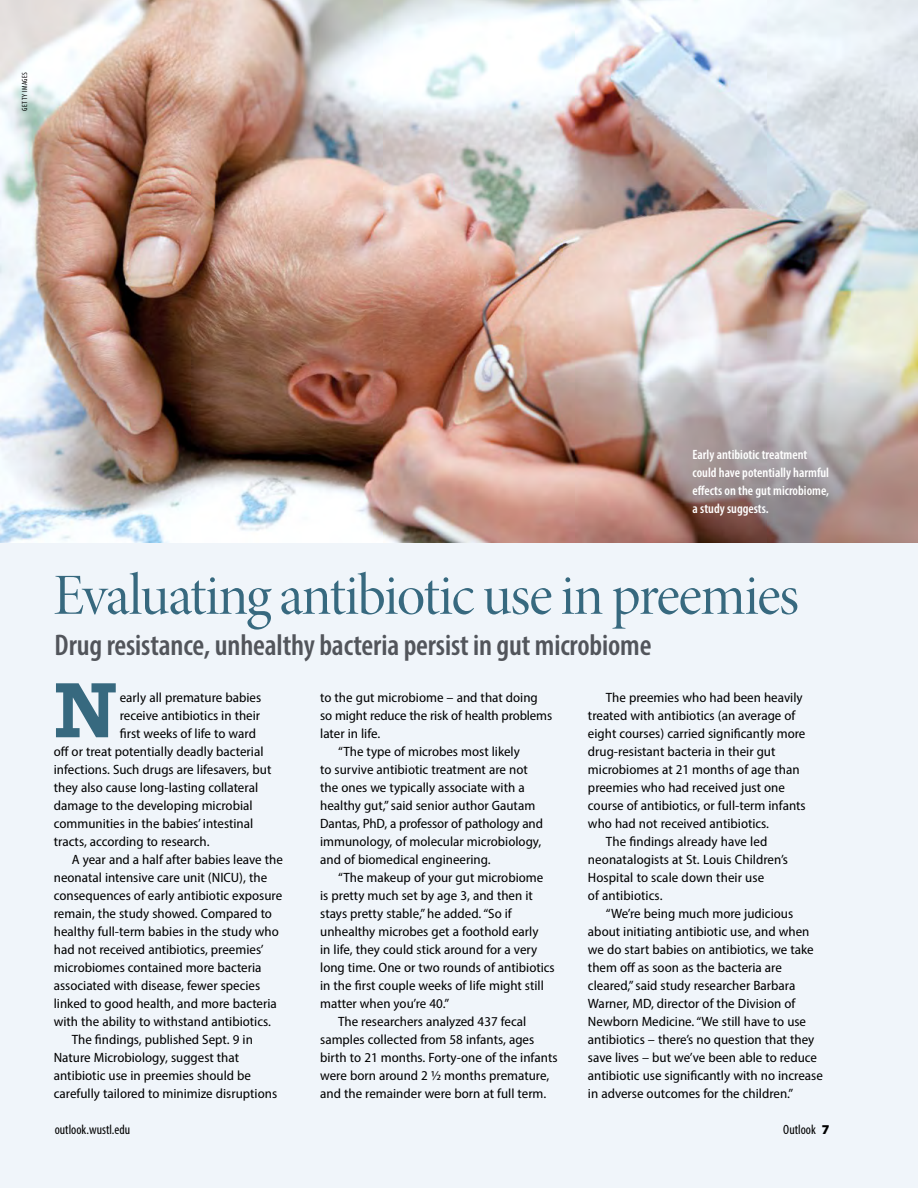
<style>
.page{position:relative;width:918px;height:1188px;background:#fff}
.page>*{position:absolute;margin:0;border:0;box-sizing:border-box;transform-origin:0 0}
.t1{font:700 79.5px "Rockwell Std";color:#37697f}
.t2{font:58.5px "Minion Pro Disp";letter-spacing:-.025em;color:#37697f}
.t3{font:600 condensed 30px "Myriad Pro";letter-spacing:-.005em;color:#52555b}
.t4{font:semi-condensed 13.5px "Myriad Pro";color:#000;scale:1.05 1}
.t5{font:600 condensed 13.5px/18px "Myriad Pro";color:#fff}
.t6{font:condensed 13.5px "Myriad Pro";color:#000}
.t7{font:condensed 7.5px "Myriad Pro";letter-spacing:.06em;color:#000}
.s1{font-weight:900;font-stretch:normal}
</style>
<div class="page">
<div style="left:1px;top:531px;width:917px;height:657px;background:#f0f5fa"></div>
<img style="left:1px;top:0;width:917px;height:542px">
<p class="t7" style="left:20px;top:111px;width:40px;rotate:-90deg">GETTY IMAGES</p>
<p class="t5" style="left:693px;top:446px;width:138px">Early antibiotic treatment could have potentially harmful effects on the gut microbiome, a study suggests.</p>
<h2 class="t2" style="left:53px;top:559px;width:747px">Evaluating antibiotic use in preemies</h2>
<h3 class="t3" style="left:55px;top:627px;width:598px">Drug resistance, unhealthy bacteria persist in gut microbiome</h3>
<h1 class="t1" style="left:54px;top:664px;width:64px">N</h1>
<p class="t4" style="left:120px;top:689px;width:136px">early all premature babies</p>
<p class="t4" style="left:120px;top:707px;width:135px">receive antibiotics in their</p>
<p class="t4" style="left:120px;top:725px;width:131px">first weeks of life to ward</p>
<p class="t4" style="left:54px;top:743px;width:201px">off or treat potentially deadly bacterial</p>
<p class="t4" style="left:54px;top:761px;width:209px">infections. Such drugs are lifesavers, but</p>
<p class="t4" style="left:54px;top:779px;width:196px">they also cause long-lasting collateral</p>
<p class="t4" style="left:54px;top:797px;width:191px">damage to the developing microbial</p>
<p class="t4" style="left:54px;top:815px;width:192px">communities in the babies’ intestinal</p>
<p class="t4" style="left:54px;top:833px;width:150px">tracts, according to research.</p>
<p class="t4" style="left:72px;top:851px;width:203px">A year and a half after babies leave the</p>
<p class="t4" style="left:54px;top:869px;width:205px">neonatal intensive care unit (NICU), the</p>
<p class="t4" style="left:54px;top:887px;width:219px">consequences of early antibiotic exposure</p>
<p class="t4" style="left:54px;top:905px;width:209px">remain, the study showed. Compared to</p>
<p class="t4" style="left:54px;top:923px;width:216px">healthy full-term babies in the study who</p>
<p class="t4" style="left:54px;top:941px;width:201px">had not received antibiotics, preemies’</p>
<p class="t4" style="left:54px;top:959px;width:199px">microbiomes contained more bacteria</p>
<p class="t4" style="left:54px;top:977px;width:198px">associated with disease, fewer species</p>
<p class="t4" style="left:54px;top:995px;width:214px">linked to good health, and more bacteria</p>
<p class="t4" style="left:54px;top:1013px;width:208px">with the ability to withstand antibiotics.</p>
<p class="t4" style="left:72px;top:1031px;width:174px">The findings, published Sept. 9 in</p>
<p class="t4" style="left:54px;top:1049px;width:178px">Nature Microbiology, suggest that</p>
<p class="t4" style="left:54px;top:1067px;width:189px">antibiotic use in preemies should be</p>
<p class="t4" style="left:54px;top:1085px;width:214px">carefully tailored to minimize disruptions</p>
<p class="t4" style="left:320px;top:689px;width:209px">to the gut microbiome – and that doing</p>
<p class="t4" style="left:320px;top:707px;width:222px">so might reduce the risk of health problems</p>
<p class="t4" style="left:320px;top:725px;width:59px">later in life.</p>
<p class="t4" style="left:338px;top:743px;width:175px">“The type of microbes most likely</p>
<p class="t4" style="left:320px;top:761px;width:199px">to survive antibiotic treatment are not</p>
<p class="t4" style="left:320px;top:779px;width:196px">the ones we typically associate with a</p>
<p class="t4" style="left:320px;top:797px;width:206px">healthy gut,” said senior author Gautam</p>
<p class="t4" style="left:320px;top:815px;width:214px">Dantas, PhD, a professor of pathology and</p>
<p class="t4" style="left:320px;top:833px;width:212px">immunology, of molecular microbiology,</p>
<p class="t4" style="left:320px;top:851px;width:164px">and of biomedical engineering.</p>
<p class="t4" style="left:338px;top:869px;width:197px">“The makeup of your gut microbiome</p>
<p class="t4" style="left:320px;top:887px;width:204px">is pretty much set by age 3, and then it</p>
<p class="t4" style="left:320px;top:905px;width:184px">stays pretty stable,” he added. “So if</p>
<p class="t4" style="left:320px;top:923px;width:210px">unhealthy microbes get a foothold early</p>
<p class="t4" style="left:320px;top:941px;width:208px">in life, they could stick around for a very</p>
<p class="t4" style="left:320px;top:959px;width:225px">long time. One or two rounds of antibiotics</p>
<p class="t4" style="left:320px;top:977px;width:215px">in the first couple weeks of life might still</p>
<p class="t4" style="left:320px;top:995px;width:124px">matter when you’re 40.”</p>
<p class="t4" style="left:338px;top:1013px;width:181px">The researchers analyzed 437 fecal</p>
<p class="t4" style="left:320px;top:1031px;width:205px">samples collected from 58 infants, ages</p>
<p class="t4" style="left:320px;top:1049px;width:228px">birth to 21 months. Forty-one of the infants</p>
<p class="t4" style="left:320px;top:1067px;width:220px">were born around 2 ½ months premature,</p>
<p class="t4" style="left:320px;top:1085px;width:217px">and the remainder were born at full term.</p>
<p class="t4" style="left:606px;top:689px;width:189px">The preemies who had been heavily</p>
<p class="t4" style="left:588px;top:707px;width:199px">treated with antibiotics (an average of</p>
<p class="t4" style="left:588px;top:725px;width:209px">eight courses) carried significantly more</p>
<p class="t4" style="left:588px;top:743px;width:180px">drug-resistant bacteria in their gut</p>
<p class="t4" style="left:588px;top:761px;width:203px">microbiomes at 21 months of age than</p>
<p class="t4" style="left:588px;top:779px;width:189px">preemies who had received just one</p>
<p class="t4" style="left:588px;top:797px;width:209px">course of antibiotics, or full-term infants</p>
<p class="t4" style="left:588px;top:815px;width:174px">who had not received antibiotics.</p>
<p class="t4" style="left:606px;top:833px;width:155px">The findings already have led</p>
<p class="t4" style="left:588px;top:851px;width:192px">neonatalogists at St. Louis Children’s</p>
<p class="t4" style="left:588px;top:869px;width:169px">Hospital to scale down their use</p>
<p class="t4" style="left:588px;top:887px;width:73px">of antibiotics.</p>
<p class="t4" style="left:606px;top:905px;width:180px">“We’re being much more judicious</p>
<p class="t4" style="left:588px;top:923px;width:212px">about initiating antibiotic use, and when</p>
<p class="t4" style="left:588px;top:941px;width:217px">we do start babies on antibiotics, we take</p>
<p class="t4" style="left:588px;top:959px;width:186px">them off as soon as the bacteria are</p>
<p class="t4" style="left:588px;top:977px;width:199px">cleared,” said study researcher Barbara</p>
<p class="t4" style="left:588px;top:995px;width:199px">Warner, MD, director of the Division of</p>
<p class="t4" style="left:588px;top:1013px;width:209px">Newborn Medicine. “We still have to use</p>
<p class="t4" style="left:588px;top:1031px;width:217px">antibiotics – there’s no question that they</p>
<p class="t4" style="left:588px;top:1049px;width:220px">save lives – but we’ve been able to reduce</p>
<p class="t4" style="left:588px;top:1067px;width:225px">antibiotic use significantly with no increase</p>
<p class="t4" style="left:588px;top:1085px;width:197px">in adverse outcomes for the children.”</p>
<p class="t6" style="left:55px;top:1121px;width:77px">outlook.wustl.edu</p>
<p class="t6" style="left:783px;top:1121px;width:48px">Outlook <span class="s1">7</span></p>
</div>
